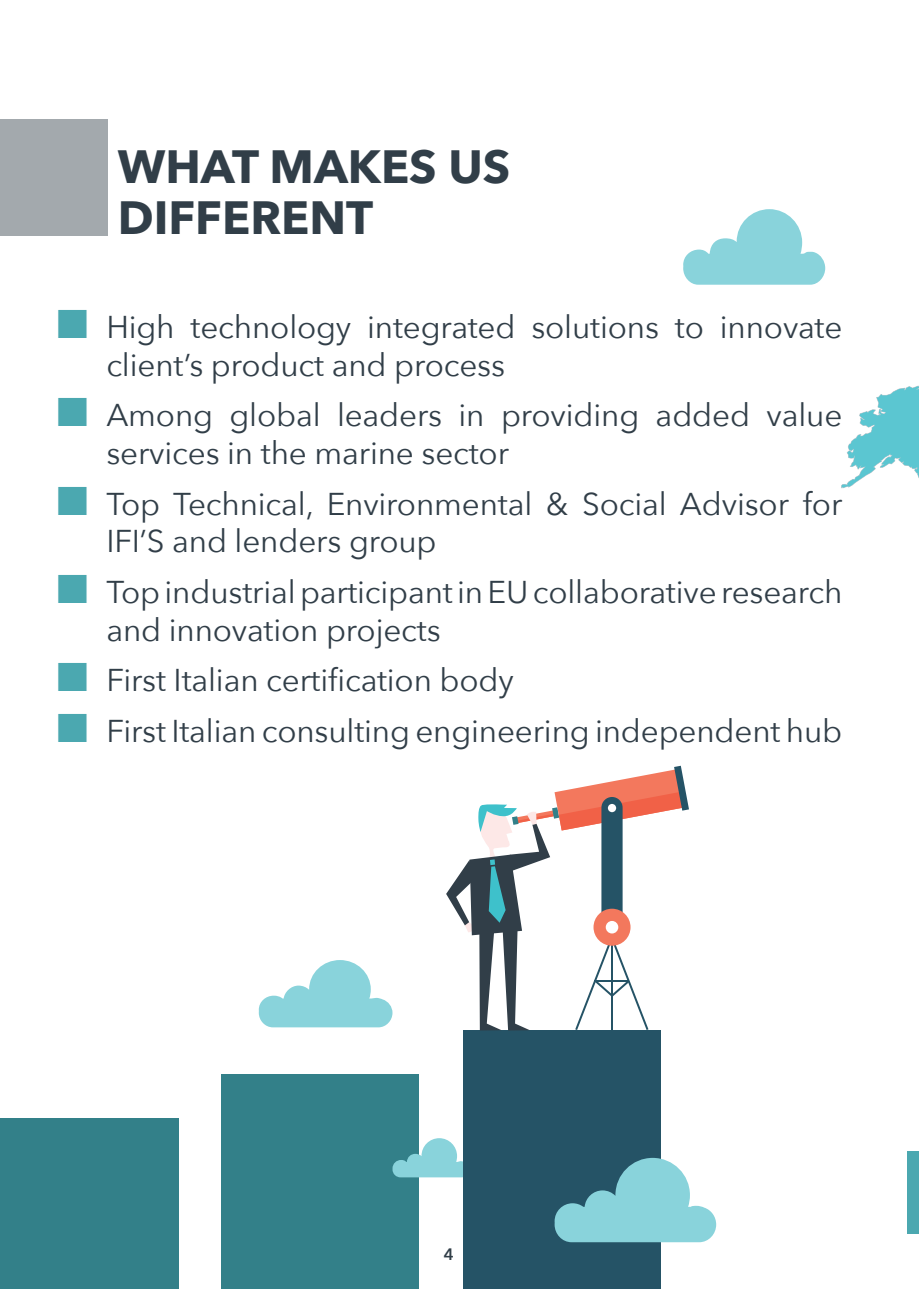
<style>
.page{position:relative;width:919px;height:1289px;background:#fff}
.page>*{position:absolute;margin:0;border:0;box-sizing:border-box;transform-origin:0 0}
.t1{font:700 46.5px "Avenir Next";color:#313e48}
.t2{font:31.5px/37.8px "Avenir Next";letter-spacing:-.005em;color:#313e48}
.bullet-neutri{font:600 16.5px "Avenir Next";color:#313e48}
</style>
<div class="page">
<div style="left:221px;top:1074px;width:197px;height:214px;background:#338089"></div>
<div style="left:907px;top:1150px;width:11px;height:83px;background:#4ba8b0"></div>
<svg style="left:392px;top:1138px;width:71px;height:39px"></svg>
<div style="left:463px;top:1029px;width:197px;height:259px;background:#255366"></div>
<svg style="left:446px;top:765px;width:243px;height:265px"></svg>
<div style="left:601px;top:797px;width:21px;height:141px;background:#255366;border-radius:11px"></div>
<div style="left:593px;top:908px;width:37px;height:37px;background:#f3785d;border-radius:50%"></div>
<svg style="left:605px;top:920px;width:13px;height:13px"></svg>
<div style="left:608px;top:804px;width:8px;height:8px;background:#fff;border-radius:50%"></div>
<svg style="left:554px;top:1157px;width:162px;height:85px"></svg>
<svg style="left:259px;top:960px;width:133px;height:67px"></svg>
<div style="left:0;top:119px;width:107px;height:117px;background:#a3a9ad"></div>
<svg style="left:683px;top:209px;width:142px;height:76px"></svg>
<svg style="left:841px;top:386px;width:77px;height:103px"></svg>
<div style="left:0;top:1118px;width:179px;height:170px;background:#338089"></div>
<p class="t1" style="left:118px;top:127px;width:394px">WHAT MAKES US</p>
<p class="t1" style="left:118px;top:178px;width:257px">DIFFERENT</p>
<p class="t2" style="left:106px;top:306px;width:737px">High technology integrated solutions to innovate client’s product and process</p>
<p class="t2" style="left:106px;top:395px;width:737px">Among global leaders in providing added value services in the marine sector</p>
<p class="t2" style="left:106px;top:483px;width:737px">Top Technical, Environmental &amp; Social Advisor for<br>IFI’S and lenders group</p>
<p class="t2" style="left:106px;top:572px;width:737px">Top industrial participant in EU collaborative research and innovation projects</p>
<p class="t2" style="left:106px;top:660px;width:409px">First Italian certification body</p>
<p class="t2" style="left:106px;top:710px;width:737px">First Italian consulting engineering independent hub</p>
<p class="bullet-neutri" style="left:444px;top:1240px;width:12px">4</p>
</div>
